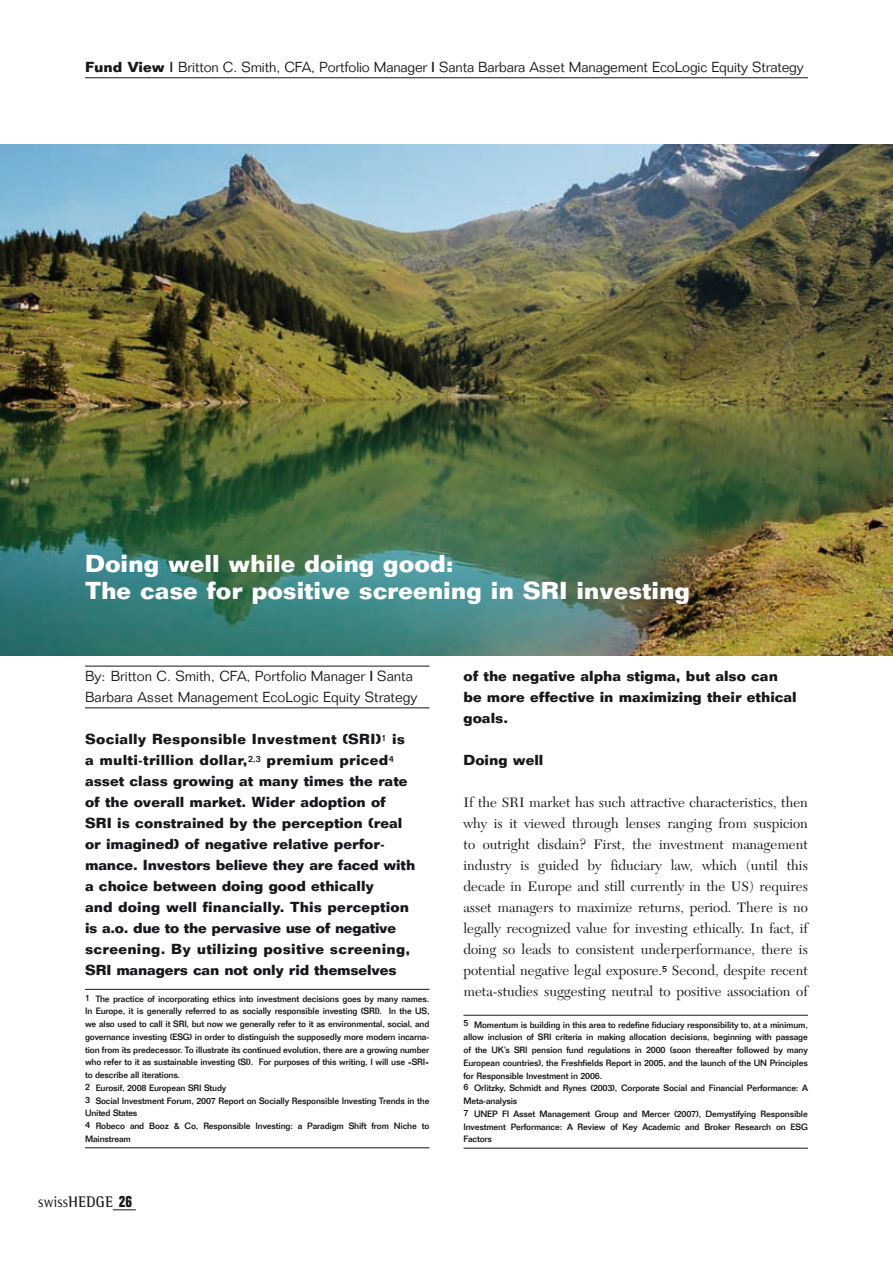
<style>
.page{position:relative;width:893px;height:1263px;background:#fff}
.page>*{position:absolute;margin:0;border:0;box-sizing:border-box;transform-origin:0 0}
.t1{font:700 24px/27px "Folio";color:#fff}
.t2{font:15.75px "Rotis Semi Serif";letter-spacing:.025em;color:#1a171c;scale:.9 1}
.t3{font:700 14.25px/21px "Folio";color:#1a171c}
.t4{font:14.25px/21px "New Caledonia";color:#1a171c;text-align:justify}
.t5{font:300 14.25px/21px "Folio";letter-spacing:-.01em;color:#1a171c}
.t6{font:500 9px/12.8px "Folio";letter-spacing:-.02em;color:#1a171c}
.s1{font-weight:700}
.s2{font-family:"Folio";font-weight:700;font-stretch:condensed}
</style>
<div class="page">
<img style="left:0;top:145px;width:893px;height:510px">
<hr style="left:85px;top:666px;width:344px;height:1px;background:#1a171c">
<hr style="left:85px;top:707px;width:344px;height:1px;background:#1a171c">
<hr style="left:85px;top:77px;width:723px;height:1px;background:#1a171c">
<svg style="left:113px;top:1209px;width:23px;height:1px"></svg>
<hr style="left:85px;top:989px;width:344px;height:1px;background:#1a171c">
<hr style="left:85px;top:1147px;width:344px;height:1px;background:#1a171c">
<hr style="left:463px;top:1015px;width:345px;height:1px;background:#1a171c">
<hr style="left:463px;top:1148px;width:345px;height:1px;background:#1a171c">
<h3 class="t5" style="left:85px;top:57px;width:720px"><span class="s1">Fund View |</span> Britton C. Smith, CFA, Portfolio Manager <span class="s1">|</span> Santa Barbara Asset Management EcoLogic Equity Strategy</h3>
<h1 class="t1" style="left:85px;top:550px;width:607px">Doing well while doing good:<br>The case for positive screening in SRI investing</h1>
<h3 class="t5" style="left:85px;top:666px;width:334px">By: Britton C. Smith, CFA, Portfolio Manager <span class="s1">|</span> Santa<br>Barbara Asset Management EcoLogic Equity Strategy</h3>
<p class="t3" style="left:85px;top:729px;width:332px">Socially Responsible Investment (SRI)<sup>1</sup> is a multi-trillion dollar,<sup>2,3</sup> premium priced<sup>4 </sup>asset class growing at many times the rate of the overall market. Wider adoption of SRI is constrained by the perception (real or imagined) of negative relative perfor&shy;mance. Investors believe they are faced with a choice between doing good ethically<br>and doing well financially. This perception is a.o. due to the pervasive use of negative screening. By utilizing positive screening, SRI managers can not only rid themselves</p>
<p class="t6" style="left:85px;top:992px;width:346px">1 The practice of incorporating ethics into investment decisions goes by many names.<br>In Europe, it is generally referred to as socially responsible investing (SRI). In the US, we also used to call it SRI, but now we generally refer to it as environmental, social, and governance investing (ESG) in order to distinguish the supposedly more modern incarna&shy;tion from its predecessor. To illustrate its continued evolution, there are a growing number who refer to it as sustainable investing (SI). For purposes of this writing, I will use «SRI« to describe all iterations.<br>2 Eurosif, 2008 European SRI Study<br>3 Social Investment Forum, 2007 Report on Socially Responsible Investing Trends in the United States<br>4 Robeco and Booz &amp; Co, Responsible Investing: a Paradigm Shift from Niche to Mainstream</p>
<h2 class="t2" style="left:38px;top:1193px;width:106px">swiss<span class="s1">Hedge</span> <span class="s2">26</span></h2>
<h3 class="t3" style="left:463px;top:666px;width:335px">of the negative alpha stigma, but also can be more effective in maximizing their ethical goals.</h3>
<h3 class="t3" style="left:463px;top:750px;width:81px">Doing well</h3>
<p class="t4" style="left:463px;top:792px;width:346px">If the SRI market has such attractive characteristics, then why is it viewed through lenses ranging from suspicion to outright disdain? First, the investment management industry is guided by fiduciary law, which (until this decade in Europe and still currently in the US) requires asset managers to maximize returns, period. There is no legally recognized value for investing ethically. In fact, if doing so leads to consistent underperformance, there is potential negative legal exposure.<sup>5</sup> Second, despite recent meta-studies suggesting neutral to positive association of</p>
<p class="t6" style="left:463px;top:1018px;width:346px">5 Momentum is building in this area to redefine fiduciary responsibility to, at a minimum, allow inclusion of SRI criteria in making allocation decisions, beginning with passage of the UK’s SRI pension fund regulations in 2000 (soon thereafter followed by many European countries), the Freshfields Report in 2005, and the launch of the UN Principles for Responsible Investment in 2006.<br>6 Orlitzky, Schmidt and Rynes (2003), Corporate Social and Financial Performance: A Meta-analysis<br>7 UNEP FI Asset Management Group and Mercer (2007), Demystifying Responsible Investment Performance: A Review of Key Academic and Broker Research on ESG Factors</p>
</div>
